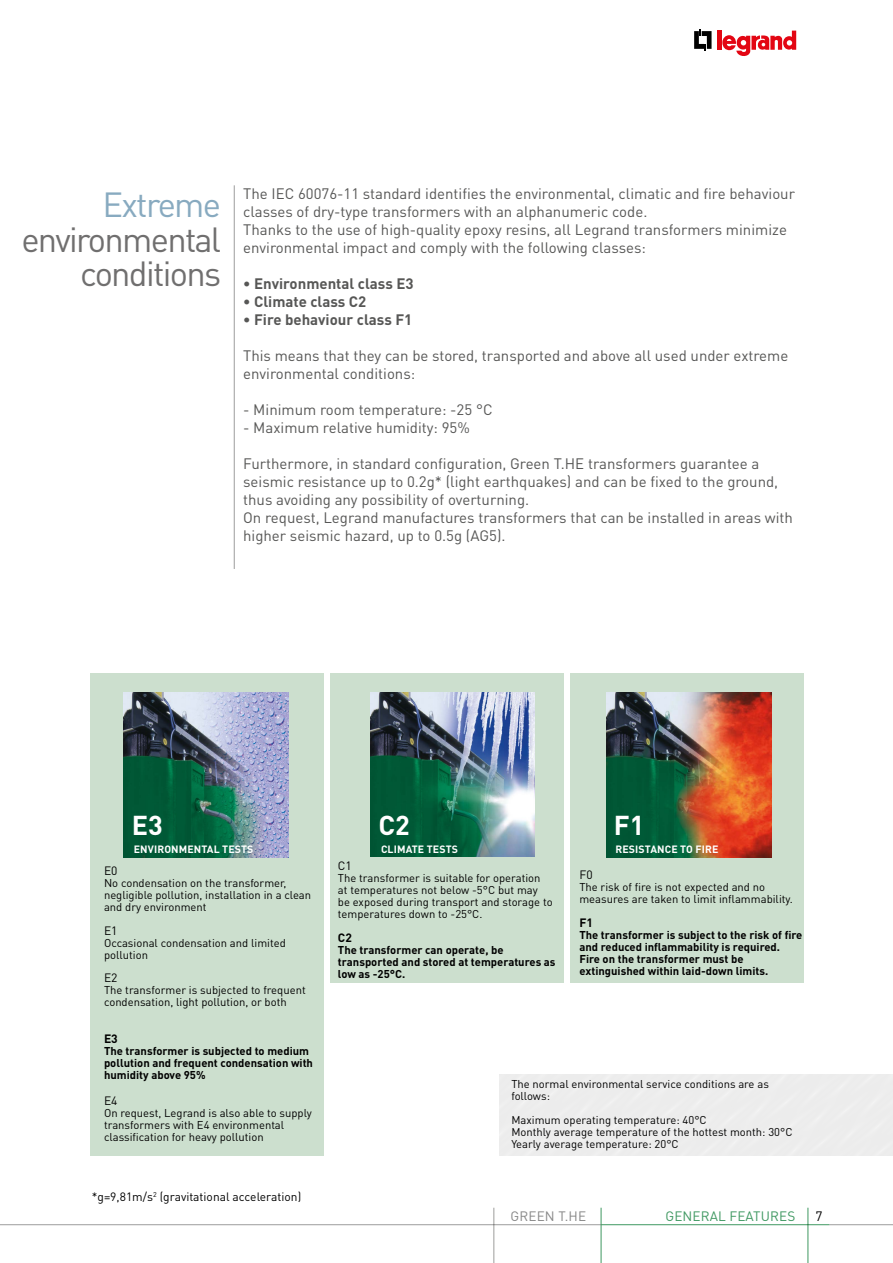
<style>
.page{position:relative;width:893px;height:1263px;background:#fff}
.page>*{position:absolute;margin:0;border:0;box-sizing:border-box;transform-origin:0 0}
.t1{font:34.5px/34.5px "DIN";letter-spacing:-.05em;color:#706f6f;text-align:right}
.t2{font:34.5px "DIN";letter-spacing:-.05em;color:#88aac0}
.t3{font:700 27px "DIN Pro";color:#fff}
.t4{font:15px/18px "DIN Pro";color:#575756}
.t5{font:700 15px "DIN Pro";color:#575756}
.t6{font:13.5px "DIN Pro";letter-spacing:.01em;color:#3f9861}
.t7{font:13.5px "DIN Pro";letter-spacing:.01em;color:#878787}
.t8{font:13.5px "DIN Pro";color:#000}
.t9{font:12px "DIN Pro";color:#000}
.t10{font:700 12px "DIN Pro";color:#000}
.t11{font:11.25px/12px "DIN Pro";color:#000}
.t12{font:700 11.25px/12px "DIN Pro";color:#000}
.t13{font:700 10.5px "DIN Pro";letter-spacing:.01em;color:#fff}
</style>
<div class="page">
<hr style="left:493px;top:1208px;width:1px;height:55px;background:#9d9d9c">
<hr style="left:601px;top:1208px;width:1px;height:55px;background:#3f9861">
<hr style="left:807px;top:1208px;width:1px;height:55px;background:#3f9861">
<hr style="left:601px;top:1224px;width:228px;height:1px;background:#3f9861">
<hr style="left:829px;top:1224px;width:64px;height:1px;background:#9d9d9c">
<svg style="left:694px;top:30px;width:18px;height:20px"></svg>
<hr style="left:717px;top:31px;width:4px;height:19px;background:#e30613">
<svg style="left:722px;top:31px;width:74px;height:25px"></svg>
<hr style="left:0;top:1224px;width:601px;height:1px;background:#9d9d9c">
<hr style="left:234px;top:185px;width:1px;height:384px;background:#9d9d9c">
<div style="left:570px;top:673px;width:234px;height:310px;background:#ccdfce"></div>
<div style="left:330px;top:673px;width:233px;height:310px;background:#ccdfce"></div>
<div style="left:90px;top:673px;width:234px;height:482px;background:#ccdfce"></div>
<img style="left:370px;top:693px;width:164px;height:164px">
<img style="left:123px;top:693px;width:165px;height:165px">
<img style="left:607px;top:693px;width:165px;height:165px">
<h1 class="t2" style="left:103px;top:183px;width:120px">Extreme</h1>
<h1 class="t1" style="left:21px;top:221px;width:201px">environmental conditions</h1>
<p class="t4" style="left:243px;top:184px;width:553px">The IEC 60076-11 standard identifies the environmental, climatic and fire behaviour classes of dry-type transformers with an alphanumeric code.<br>Thanks to the use of high-quality epoxy resins, all Legrand transformers minimize environmental impact and comply with the following classes:</p>
<p class="t5" style="left:243px;top:274px;width:172px">• Environmental class E3</p>
<p class="t5" style="left:243px;top:292px;width:125px">• Climate class C2</p>
<p class="t5" style="left:243px;top:310px;width:171px">• Fire behaviour class F1</p>
<p class="t4" style="left:243px;top:346px;width:547px">This means that they can be stored, transported and above all used under extreme environmental conditions:</p>
<p class="t4" style="left:243px;top:400px;width:251px">- Minimum room temperature: -25 °C</p>
<p class="t4" style="left:243px;top:418px;width:228px">- Maximum relative humidity: 95%</p>
<p class="t4" style="left:243px;top:454px;width:551px">Furthermore, in standard configuration, Green T.HE transformers guarantee a seismic resistance up to 0.2g* (light earthquakes) and can be fixed to the ground, thus avoiding any possibility of overturning.<br>On request, Legrand manufactures transformers that can be installed in areas with higher seismic hazard, up to 0.5g (AG5).</p>
<h2 class="t3" style="left:132px;top:807px;width:33px">E3</h2>
<h2 class="t3" style="left:378px;top:807px;width:33px">C2</h2>
<h2 class="t3" style="left:614px;top:807px;width:32px">F1</h2>
<p class="t13" style="left:134px;top:841px;width:121px">ENVIRONMENTAL TESTS</p>
<p class="t13" style="left:381px;top:841px;width:79px">CLIMATE TESTS</p>
<p class="t13" style="left:616px;top:841px;width:104px">RESISTANCE TO FIRE</p>
<p class="t9" style="left:104px;top:862px;width:15px">E0</p>
<p class="t11" style="left:104px;top:876px;width:209px">No condensation on the transformer, negligible pollution, installation in a clean and dry environment</p>
<p class="t9" style="left:104px;top:922px;width:15px">E1</p>
<p class="t11" style="left:104px;top:936px;width:183px">Occasional condensation and limited pollution</p>
<p class="t9" style="left:104px;top:969px;width:15px">E2</p>
<p class="t11" style="left:104px;top:983px;width:203px">The transformer is subjected to frequent condensation, light pollution, or both</p>
<p class="t10" style="left:104px;top:1030px;width:15px">E3</p>
<p class="t12" style="left:104px;top:1044px;width:211px">The transformer is subjected to medium pollution and frequent condensation with humidity above 95%</p>
<p class="t9" style="left:104px;top:1092px;width:15px">E4</p>
<p class="t11" style="left:104px;top:1106px;width:209px">On request, Legrand is also able to supply transformers with E4 environmental classification for heavy pollution</p>
<p class="t9" style="left:92px;top:1188px;width:211px">*g=9,81m/s<sup>2</sup> (gravitational acceleration)</p>
<p class="t9" style="left:338px;top:858px;width:15px">C1</p>
<p class="t11" style="left:338px;top:872px;width:216px">The transformer is suitable for operation at temperatures not below -5°C but may be exposed during transport and storage to temperatures down to -25°C.</p>
<p class="t10" style="left:338px;top:929px;width:15px">C2</p>
<p class="t12" style="left:338px;top:943px;width:219px">The transformer can operate, be transported and stored at temperatures as low as -25°C.</p>
<p class="t9" style="left:579px;top:867px;width:15px">F0</p>
<p class="t11" style="left:579px;top:881px;width:215px">The risk of fire is not expected and no measures are taken to limit inflammability.</p>
<p class="t10" style="left:579px;top:914px;width:15px">F1</p>
<p class="t12" style="left:579px;top:928px;width:225px">The transformer is subject to the risk of fire and reduced inflammability is required.<br>Fire on the transformer must be extinguished within laid-down limits.</p>
<p class="t11" style="left:511px;top:1077px;width:259px">The normal environmental service conditions are as follows:</p>
<p class="t11" style="left:511px;top:1113px;width:283px">Maximum operating temperature: 40°C<br>Monthly average temperature of the hottest month: 30°C<br>Yearly average temperature: 20°C</p>
<p class="t7" style="left:511px;top:1207px;width:77px">GREEN T.HE</p>
<p class="t6" style="left:665px;top:1207px;width:131px">GENERAL FEATURES</p>
<p class="t8" style="left:815px;top:1207px;width:9px">7</p>
</div>
